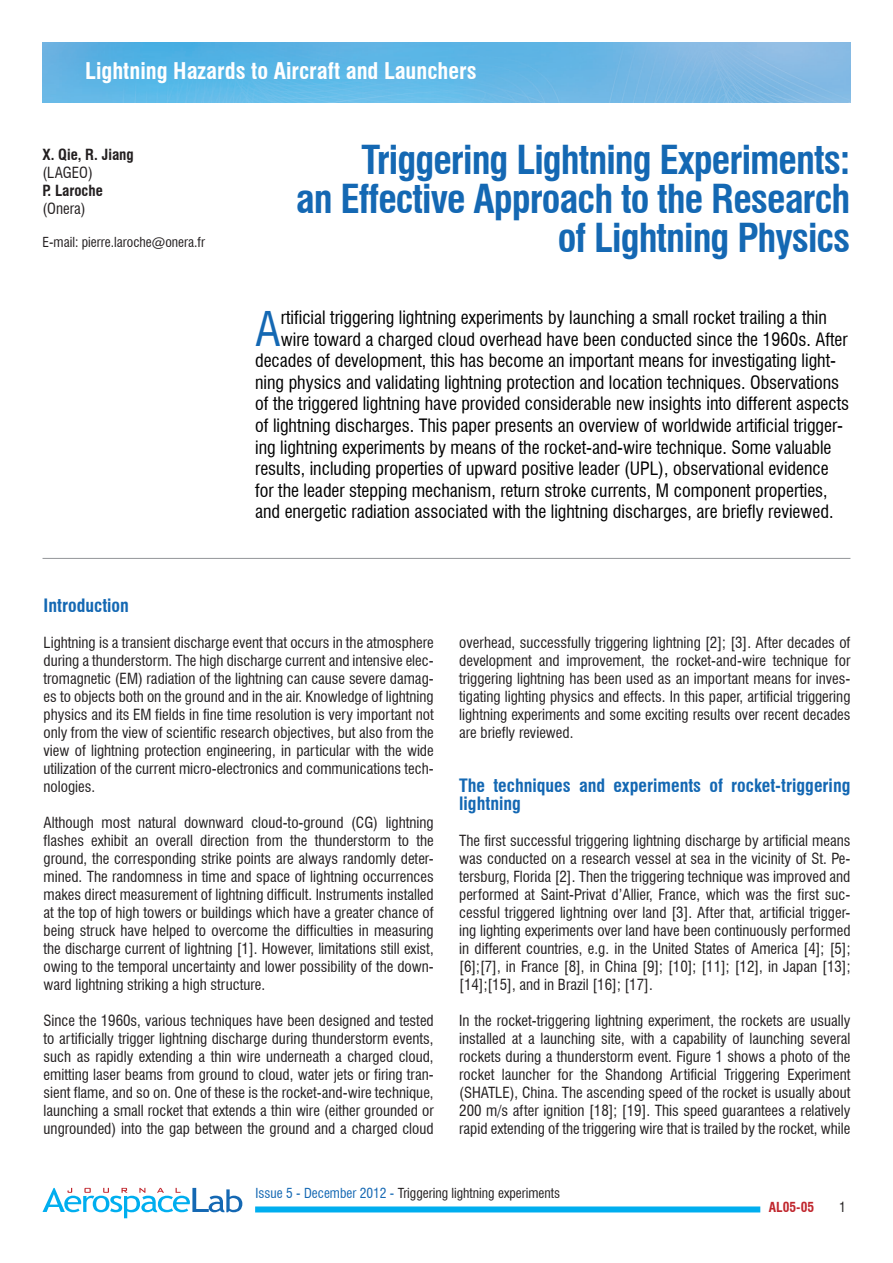
<style>
.page{position:relative;width:893px;height:1263px;background:#fff}
.page>*{position:absolute;margin:0;border:0;box-sizing:border-box;transform-origin:0 0}
.t1{font:condensed 46.8px "Swiss 721 BT";color:#1468b3}
.t2{font:700 condensed 39px/39px "Swiss 721 BT";letter-spacing:-.025em;color:#1468b3;text-align:right}
.t3{font:700 condensed 22.5px "Swiss 721 BT";color:#fff}
.t4{font:condensed 18px "Swiss 721 BT";color:#000}
.t5{font:700 condensed 18px/18px "Swiss 721 BT";color:#1468b3}
.t6{font:condensed 15px/18px "Swiss 721 BT";color:#231f20;text-align:justify}
.t7{font:700 condensed 15px "Swiss 721 BT";color:#231f20}
.t8{font:condensed 13.5px "Swiss 721 BT";color:#231f20}
.t9{font:700 condensed 13.5px "Swiss 721 BT";color:#c0262d}
.s1{color:#1468b3}
</style>
<div class="page">
<div style="left:255px;top:1206px;width:505px;height:6px;background:#00aeef"></div>
<svg style="left:43px;top:1188px;width:199px;height:30px"></svg>
<img style="left:43px;top:43px;width:807px;height:59px">
<hr style="left:43px;top:558px;width:807px;height:1px;background:#939598">
<h3 class="t3" style="left:85px;top:57px;width:393px">Lightning Hazards to Aircraft and Launchers</h3>
<p class="t7" style="left:43px;top:146px;width:93px">X. Qie, R. Jiang</p>
<p class="t6" style="left:43px;top:164px;width:52px">(LAGEO)</p>
<p class="t7" style="left:43px;top:182px;width:62px">P. Laroche</p>
<p class="t6" style="left:43px;top:200px;width:45px">(Onera)</p>
<p class="t8" style="left:43px;top:234px;width:164px">E-mail: pierre.laroche@onera.fr</p>
<h2 class="t2" style="left:296px;top:141px;width:556px">Triggering Lightning Experiments:<br>an Effective Approach to the Research of Lightning Physics</h2>
<h1 class="t1" style="left:255px;top:301px;width:27px">A</h1>
<p class="t4" style="left:281px;top:307px;width:548px">rtificial triggering lightning experiments by launching a small rocket trailing a thin</p>
<p class="t4" style="left:281px;top:328px;width:568px">wire toward a charged cloud overhead have been conducted since the 1960s. After</p>
<p class="t4" style="left:255px;top:350px;width:582px">decades of development, this has become an important means for investigating light-</p>
<p class="t4" style="left:255px;top:371px;width:586px">ning physics and validating lightning protection and location techniques. Observations</p>
<p class="t4" style="left:255px;top:393px;width:596px">of the triggered lightning have provided considerable new insights into different aspects</p>
<p class="t4" style="left:255px;top:415px;width:590px">of lightning discharges. This paper presents an overview of worldwide artificial trigger-</p>
<p class="t4" style="left:255px;top:436px;width:578px">ing lightning experiments by means of the rocket-and-wire technique. Some valuable</p>
<p class="t4" style="left:255px;top:458px;width:575px">results, including properties of upward positive leader (UPL), observational evidence</p>
<p class="t4" style="left:255px;top:479px;width:574px">for the leader stepping mechanism, return stroke currents, M component properties,</p>
<p class="t4" style="left:255px;top:501px;width:580px">and energetic radiation associated with the lightning discharges, are briefly reviewed.</p>
<p class="t5" style="left:44px;top:596px;width:87px">Introduction</p>
<p class="t6" style="left:44px;top:634px;width:392px">Lightning is a transient discharge event that occurs in the atmosphere during a thunderstorm. The high discharge current and intensive elec&shy;tromagnetic (EM) radiation of the lightning can cause severe damag&shy;es to objects both on the ground and in the air. Knowledge of lightning physics and its EM fields in fine time resolution is very important not only from the view of scientific research objectives, but also from the view of lightning protection engineering, in particular with the wide utilization of the current micro-electronics and communications tech&shy;nologies.</p>
<p class="t6" style="left:44px;top:814px;width:392px">Although most natural downward cloud-to-ground (CG) lightning flashes exhibit an overall direction from the thunderstorm to the ground, the corresponding strike points are always randomly deter&shy;mined. The randomness in time and space of lightning occurrences makes direct measurement of lightning difficult. Instruments installed at the top of high towers or buildings which have a greater chance of being struck have helped to overcome the difficulties in measuring the discharge current of lightning [1]. However, limitations still exist, owing to the temporal uncertainty and lower possibility of the down&shy;ward lightning striking a high structure.</p>
<p class="t6" style="left:44px;top:1012px;width:392px">Since the 1960s, various techniques have been designed and tested to artificially trigger lightning discharge during thunderstorm events, such as rapidly extending a thin wire underneath a charged cloud, emitting laser beams from ground to cloud, water jets or firing tran&shy;sient flame, and so on. One of these is the rocket-and-wire technique, launching a small rocket that extends a thin wire (either grounded or ungrounded) into the gap between the ground and a charged cloud</p>
<p class="t6" style="left:459px;top:634px;width:393px">overhead, successfully triggering lightning [2]; [3]. After decades of development and improvement, the rocket-and-wire technique for triggering lightning has been used as an important means for inves&shy;tigating lighting physics and effects. In this paper, artificial triggering lightning experiments and some exciting results over recent decades are briefly reviewed.</p>
<p class="t5" style="left:459px;top:776px;width:393px">The techniques and experiments of rocket-triggering lightning</p>
<p class="t6" style="left:459px;top:832px;width:393px">The first successful triggering lightning discharge by artificial means was conducted on a research vessel at sea in the vicinity of St. Pe&shy;tersburg, Florida [2]. Then the triggering technique was improved and performed at Saint-Privat d’Allier, France, which was the first suc&shy;cessful triggered lightning over land [3]. After that, artificial trigger&shy;ing lighting experiments over land have been continuously performed in different countries, e.g. in the United States of America [4]; [5]; [6];[7], in France [8], in China [9]; [10]; [11]; [12], in Japan [13]; [14];[15], and in Brazil [16]; [17].</p>
<p class="t6" style="left:459px;top:1012px;width:393px">In the rocket-triggering lightning experiment, the rockets are usually installed at a launching site, with a capability of launching several rockets during a thunderstorm event. Figure 1 shows a photo of the rocket launcher for the Shandong Artificial Triggering Experiment (SHATLE), China. The ascending speed of the rocket is usually about 200 m/s after ignition [18]; [19]. This speed guarantees a relatively rapid extending of the triggering wire that is trailed by the rocket, while</p>
<p class="t8" style="left:255px;top:1185px;width:306px"><span class="s1">Issue 5 - December 2012 -</span> Triggering lightning experiments</p>
<p class="t9" style="left:769px;top:1199px;width:47px">AL05-05</p>
<p class="t8" style="left:839px;top:1199px;width:8px">1</p>
</div>
